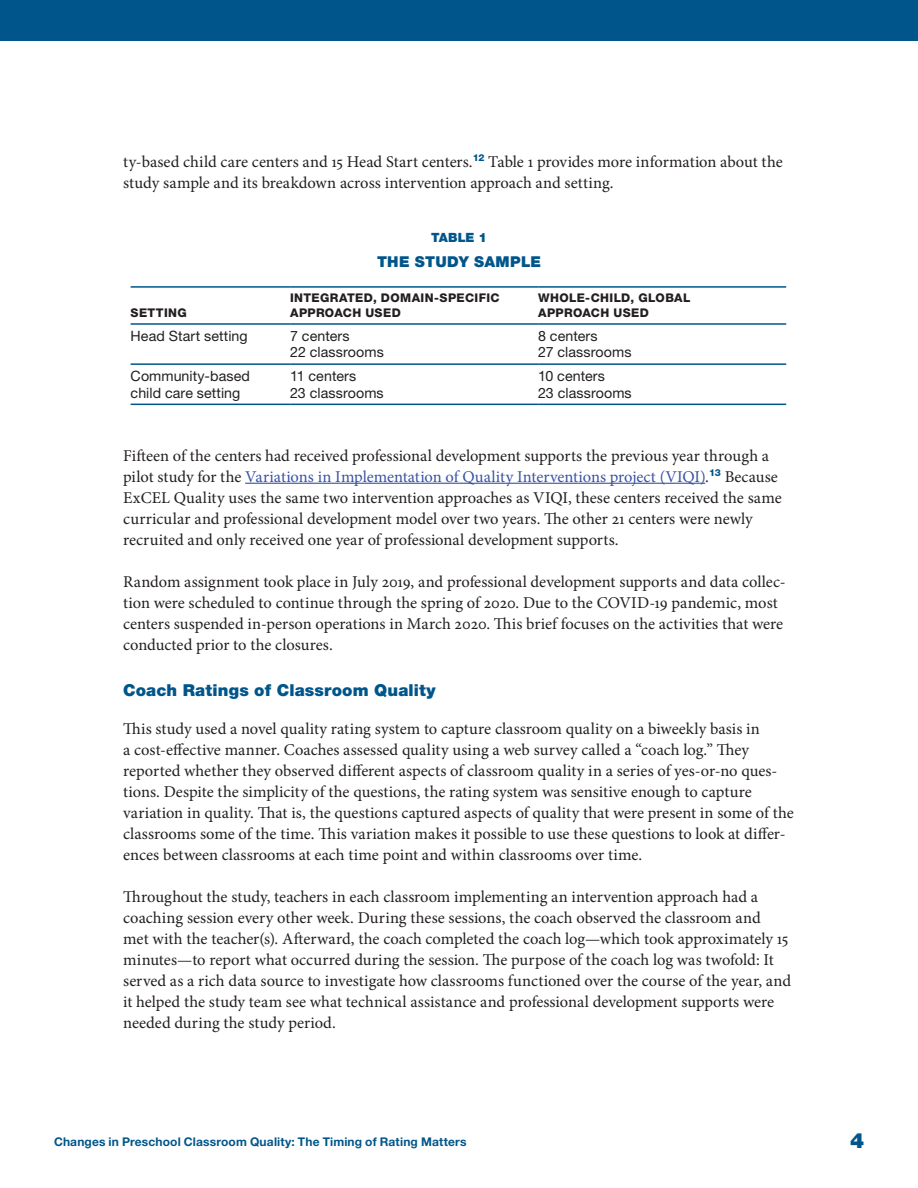
<style>
.page{position:relative;width:918px;height:1188px;background:#fff}
.page>*{position:absolute;margin:0;border:0;box-sizing:border-box;transform-origin:0 0}
.t1{font:900 21px "Helvetica Neue LT Std";color:#00568a}
.Body_Text{font:16.5px/21px "Minion Pro";color:#231f20}
.Subhead_B{font:900 16.5px "Helvetica Neue LT Std";letter-spacing:.01em;color:#00568a}
.Table_-_Title{font:900 15px "Helvetica Neue LT Std";letter-spacing:.02em;color:#00568a}
.Table_-_Row_Text{font:14.25px/16.5px "Helvetica Neue LT Std";letter-spacing:.005em;color:#231f20}
.Table_-_Number{font:900 12.75px "Helvetica Neue LT Std";letter-spacing:-.005em;color:#00568a}
.Table_-_Column_Heads{font:800 12px/15px "Helvetica Neue LT Std";letter-spacing:.035em;color:#231f20}
.t2{font:700 12px "Helvetica Neue LT Std";letter-spacing:.01em;color:#00568a}
.s1{color:#3853a3}
</style>
<div class="page">
<div style="left:0;top:0;width:918px;height:40px;background:#00568a"></div>
<hr style="left:245px;top:483px;width:460px;height:1px;background:#3853a3">
<hr style="left:131px;top:286px;width:159px;height:2px;background:#00568a">
<hr style="left:290px;top:286px;width:248px;height:2px;background:#00568a">
<hr style="left:538px;top:286px;width:248px;height:2px;background:#00568a">
<hr style="left:131px;top:323px;width:159px;height:2px;background:#00568a">
<hr style="left:290px;top:323px;width:248px;height:2px;background:#00568a">
<hr style="left:538px;top:323px;width:248px;height:2px;background:#00568a">
<hr style="left:131px;top:404px;width:159px;height:1px;background:#01558a">
<hr style="left:290px;top:404px;width:248px;height:1px;background:#01558a">
<hr style="left:538px;top:404px;width:248px;height:1px;background:#01558a">
<hr style="left:131px;top:363px;width:159px;height:2px;background:#01558a">
<hr style="left:290px;top:363px;width:248px;height:2px;background:#01558a">
<hr style="left:538px;top:363px;width:248px;height:2px;background:#01558a">
<p class="Body_Text" style="left:123px;top:151px;width:661px">ty-based child care centers and 15 Head Start centers.<sup>12</sup> Table 1 provides more information about the study sample and its breakdown across intervention approach and setting.</p>
<p class="Table_-_Column_Heads" style="left:131px;top:305px;width:58px">SETTING</p>
<p class="Table_-_Number" style="left:431px;top:230px;width:57px">TABLE 1</p>
<p class="Table_-_Title" style="left:377px;top:252px;width:166px">THE STUDY SAMPLE</p>
<p class="Table_-_Column_Heads" style="left:290px;top:290px;width:211px">INTEGRATED, DOMAIN-SPECIFIC<br>APPROACH USED</p>
<p class="Table_-_Column_Heads" style="left:538px;top:290px;width:154px">WHOLE-CHILD, GLOBAL<br>APPROACH USED</p>
<p class="Table_-_Row_Text" style="left:131px;top:327px;width:119px">Head Start setting</p>
<p class="Table_-_Row_Text" style="left:290px;top:327px;width:61px">7 centers</p>
<p class="Table_-_Row_Text" style="left:290px;top:344px;width:95px">22 classrooms</p>
<p class="Table_-_Row_Text" style="left:131px;top:368px;width:121px">Community-based child care setting</p>
<p class="Table_-_Row_Text" style="left:290px;top:368px;width:68px">11 centers</p>
<p class="Table_-_Row_Text" style="left:290px;top:384px;width:95px">23 classrooms</p>
<p class="Table_-_Row_Text" style="left:538px;top:327px;width:61px">8 centers</p>
<p class="Table_-_Row_Text" style="left:538px;top:344px;width:95px">27 classrooms</p>
<p class="Table_-_Row_Text" style="left:538px;top:368px;width:68px">10 centers</p>
<p class="Table_-_Row_Text" style="left:538px;top:384px;width:95px">23 classrooms</p>
<p class="Body_Text" style="left:123px;top:445px;width:660px">Fifteen of the centers had received professional development supports the previous year through a pilot study for the <span class="s1">Variations in Implementation of Quality Interventions project (VIQI)</span>.<sup>13</sup> Because ExCEL Quality uses the same two intervention approaches as VIQI, these centers received the same curricular and professional development model over two years. The other 21 centers were newly recruited and only received one year of professional development supports.</p>
<p class="Body_Text" style="left:123px;top:571px;width:664px">Random assignment took place in July 2019, and professional development supports and data collec&shy;tion were scheduled to continue through the spring of 2020. Due to the COVID-19 pandemic, most centers suspended in-person operations in March 2020. This brief focuses on the activities that were conducted prior to the closures.</p>
<p class="Subhead_B" style="left:123px;top:681px;width:314px">Coach Ratings of Classroom Quality</p>
<p class="Body_Text" style="left:123px;top:718px;width:672px">This study used a novel quality rating system to capture classroom quality on a biweekly basis in<br>a cost-effective manner. Coaches assessed quality using a web survey called a “coach log.” They reported whether they observed different aspects of classroom quality in a series of yes-or-no ques&shy;tions. Despite the simplicity of the questions, the rating system was sensitive enough to capture variation in quality. That is, the questions captured aspects of quality that were present in some of the classrooms some of the time. This variation makes it possible to use these questions to look at differ&shy;ences between classrooms at each time point and within classrooms over time.</p>
<p class="Body_Text" style="left:123px;top:886px;width:669px">Throughout the study, teachers in each classroom implementing an intervention approach had a coaching session every other week. During these sessions, the coach observed the classroom and<br>met with the teacher(s). Afterward, the coach completed the coach log—which took approximately 15 minutes—to report what occurred during the session. The purpose of the coach log was twofold: It served as a rich data source to investigate how classrooms functioned over the course of the year, and it helped the study team see what technical assistance and professional development supports were needed during the study period.</p>
<p class="t2" style="left:54px;top:1134px;width:414px">Changes in Preschool Classroom Quality: The Timing of Rating Matters</p>
<p class="t1" style="left:850px;top:1128px;width:16px">4</p>
</div>
